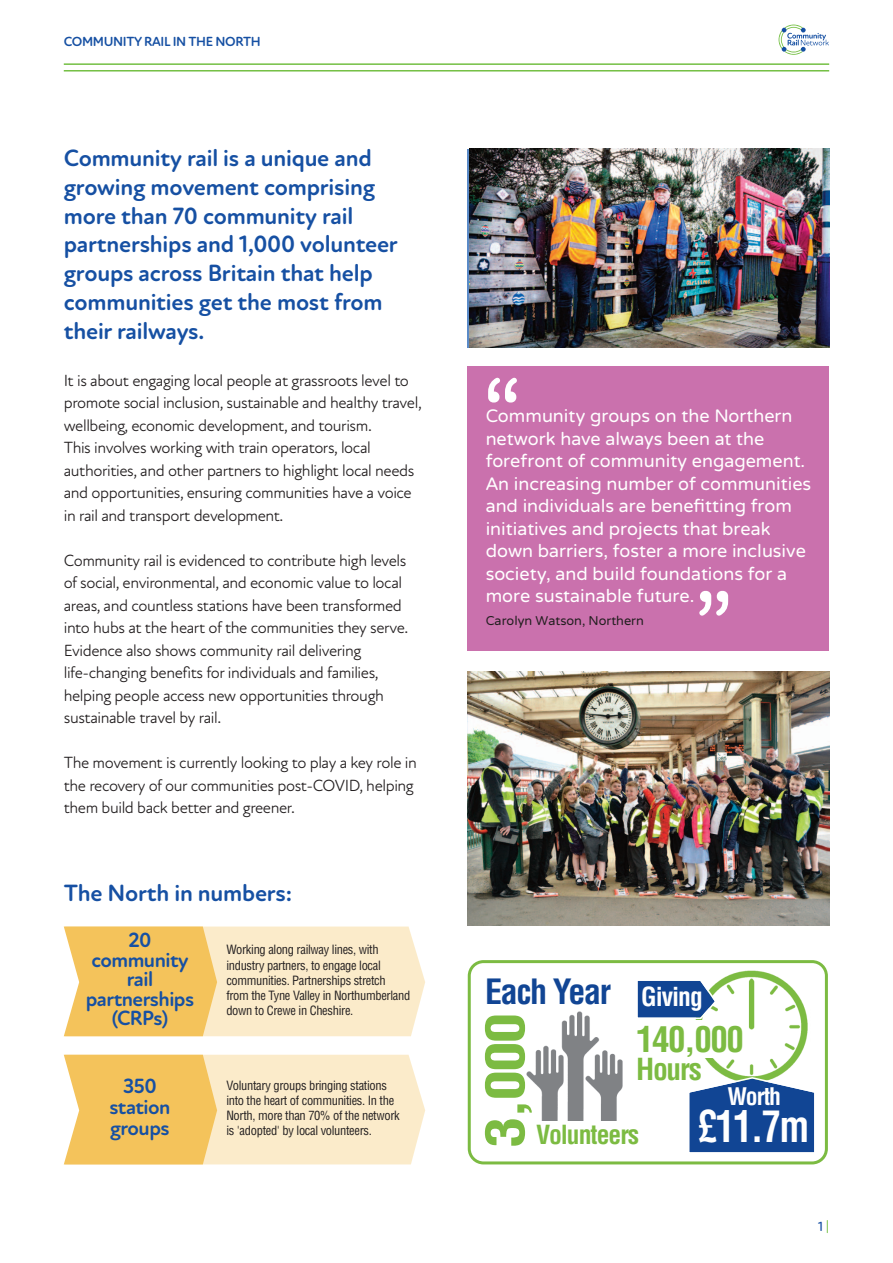
<style>
.page{position:relative;width:893px;height:1263px;background:#fff}
.page>*{position:absolute;margin:0;border:0;box-sizing:border-box;transform-origin:0 0}
.t1{font:93.15px "Varela Round";color:#fff}
.t2{font:700 condensed 52.35px "Helvetica LT";color:#7cbb42;scale:1.19 1}
.t3{font:700 condensed 42.6px "Helvetica LT";color:#fff;scale:.9 1}
.t4{font:700 condensed 34.8px "Helvetica LT";letter-spacing:-.04em;color:#7cbb42}
.t5{font:700 condensed 34.05px "Helvetica LT";letter-spacing:-.04em;color:#114594}
.t6{font:700 condensed 29.7px "Helvetica LT";letter-spacing:-.04em;color:#7cbb42}
.t7{font:700 condensed 25.65px "Helvetica LT";letter-spacing:-.04em;color:#7cbb42}
.t8{font:700 condensed 25.65px "Helvetica LT";letter-spacing:-.04em;color:#fff}
.t9{font:700 24px/28.8px "Atten Round New";letter-spacing:-.01em;color:#1650a3}
.t10{font:700 condensed 23.7px "Helvetica LT";letter-spacing:-.04em;color:#fff}
.t11{font:700 21px/19.5px "Atten Round New";letter-spacing:-.025em;color:#1650a3;text-align:center}
.t12{font:18px/22.5px "Varela Round";color:#fff}
.t13{font:16.5px/22.5px "Atten Round New";letter-spacing:-.025em;color:#231f20}
.t14{font:700 13.5px "Atten Round New";letter-spacing:-.025em;color:#1650a3}
.t15{font:500 13.5px "Atten Round New";color:#1650a3}
.t16{font:12.75px "Varela Round";color:#231f20}
.t17{font:condensed 12.45px/15.3px "Helvetica LT";letter-spacing:-.025em;color:#231f20}
.s1{color:#74bf43}
</style>
<div class="page">
<svg style="left:779px;top:25px;width:50px;height:30px"></svg>
<hr style="left:64px;top:63px;width:765px;height:2px;background:#74bf43">
<hr style="left:64px;top:70px;width:765px;height:2px;background:#74bf43">
<img style="left:469px;top:149px;width:360px;height:199px">
<svg style="left:468px;top:960px;width:360px;height:204px"></svg>
<img style="left:691px;top:966px;width:119px;height:111px">
<svg style="left:636px;top:979px;width:81px;height:40px"></svg>
<div style="left:687px;top:1020px;width:44px;height:38px;background:#fff"></div>
<svg style="left:688px;top:1077px;width:128px;height:77px;background:#3662a3"></svg>
<div style="left:468px;top:366px;width:361px;height:285px;background:#ca71ad"></div>
<svg style="left:64px;top:926px;width:361px;height:110px;background:#f8dca2"></svg>
<svg style="left:64px;top:1055px;width:361px;height:109px;background:#f8dca1"></svg>
<img style="left:468px;top:671px;width:361px;height:254px">
<p class="t14" style="left:64px;top:36px;width:198px">COMMUNITY RAIL IN THE NORTH</p>
<h3 class="t9" style="left:64px;top:146px;width:336px">Community rail is a unique and growing movement comprising more than 70 community rail partnerships and 1,000 volunteer groups across Britain that help communities get the most from their railways.</h3>
<p class="t13" style="left:64px;top:371px;width:360px">It is about engaging local people at grassroots level to promote social inclusion, sustainable and healthy travel, wellbeing, economic development, and tourism.<br>This involves working with train operators, local authorities, and other partners to highlight local needs and opportunities, ensuring communities have a voice in rail and transport development.</p>
<p class="t13" style="left:64px;top:551px;width:346px">Community rail is evidenced to contribute high levels of social, environmental, and economic value to local areas, and countless stations have been transformed into hubs at the heart of the communities they serve.<br>Evidence also shows community rail delivering life-changing benefits for individuals and families, helping people access new opportunities through sustainable travel by rail.</p>
<p class="t13" style="left:64px;top:753px;width:355px">The movement is currently looking to play a key role in the recovery of our communities post-COVID, helping them build back better and greener.</p>
<h3 class="t9" style="left:64px;top:881px;width:230px">The North in numbers:</h3>
<p class="t11" style="left:86px;top:932px;width:110px">20 community rail partnerships (CRPs)</p>
<p class="t17" style="left:226px;top:942px;width:185px">Working along railway lines, with industry partners, to engage local communities. Partnerships stretch from the Tyne Valley in Northumberland down to Crewe in Cheshire.</p>
<p class="t11" style="left:109px;top:1077px;width:63px;line-height:21px">350 station groups</p>
<p class="t17" style="left:226px;top:1077px;width:175px">Voluntary groups bringing stations into the heart of communities. In the North, more than 70% of the network is 'adopted' by local volunteers.</p>
<h1 class="t1" style="left:482px;top:382px;width:42px">“</h1>
<p class="t12" style="left:486px;top:407px;width:327px">Community groups on the Northern network have always been at the forefront of community engagement.<br>An increasing number of communities and individuals are benefitting from initiatives and projects that break down barriers, foster a more inclusive society, and build foundations for a more sustainable future.</p>
<p class="t16" style="left:486px;top:616px;width:160px">Carolyn Watson, Northern</p>
<h1 class="t1" style="left:734px;top:611px;width:42px;rotate:-180deg">“</h1>
<h3 class="t5" style="left:485px;top:972px;width:128px">Each Year</h3>
<h2 class="t2" style="left:476px;top:1147px;width:115px;rotate:-90deg">3,000</h2>
<h3 class="t8" style="left:641px;top:982px;width:63px">Giving</h3>
<h3 class="t4" style="left:636px;top:1019px;width:109px">140,000</h3>
<h3 class="t6" style="left:636px;top:1052px;width:67px">Hours</h3>
<h3 class="t3" style="left:698px;top:1102px;width:126px">£11.7m</h3>
<h3 class="t10" style="left:728px;top:1083px;width:55px">Worth</h3>
<h3 class="t7" style="left:536px;top:1120px;width:105px">Volunteers</h3>
<p class="t15" style="left:818px;top:1221px;width:13px">1<span class="s1">|</span></p>
</div>
